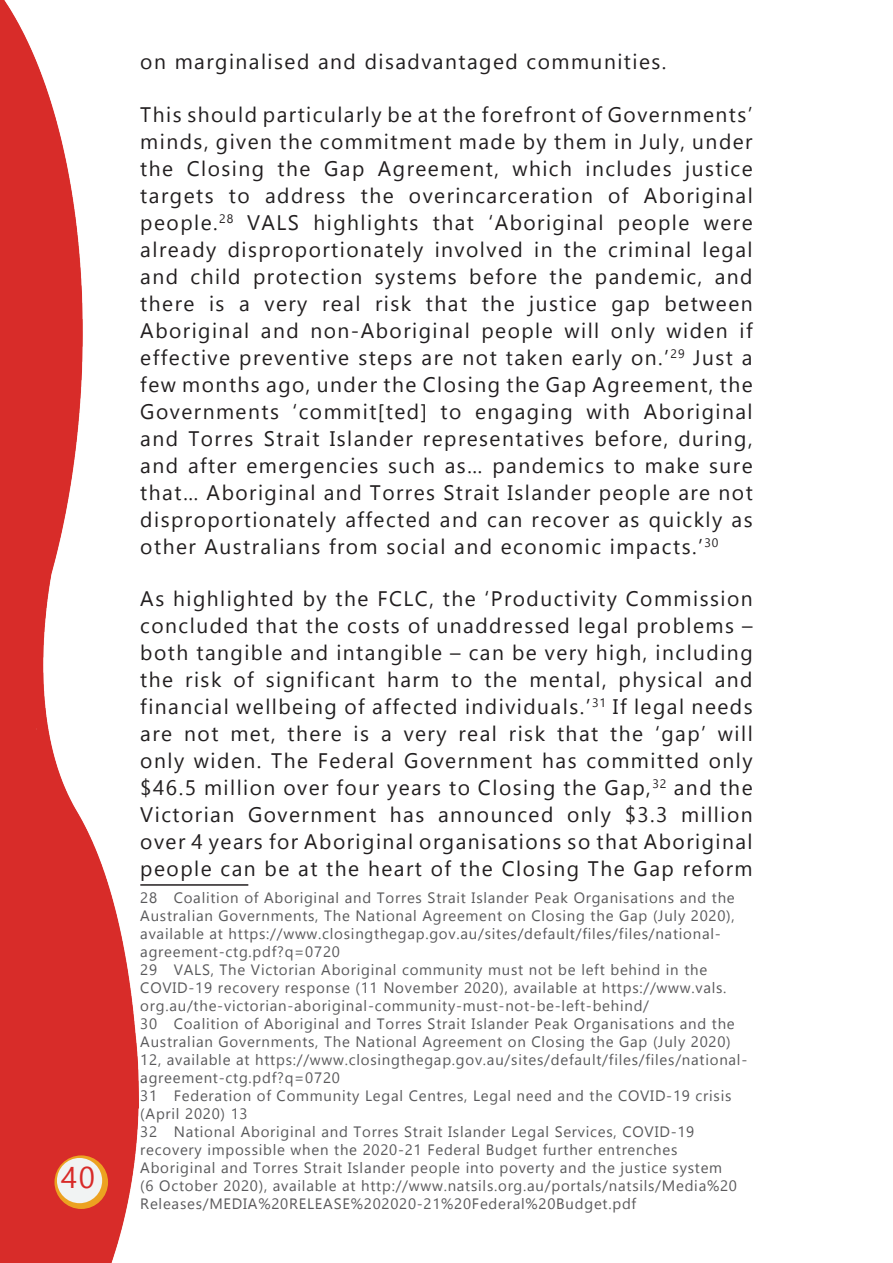
<style>
.page{position:relative;width:893px;height:1263px;background:#fff}
.page>*{position:absolute;margin:0;border:0;box-sizing:border-box;transform-origin:0 0}
.t1{font:30px "Gadugi";color:#d82a28}
.body_text{font:21px/27px "Gadugi";letter-spacing:.07em;color:#221f20;text-align:justify}
.footnote{font:15px/18px "Gadugi";letter-spacing:.05em;color:#59595b}
.s1{color:#5a595b}
</style>
<div class="page">
<img style="left:0;top:0;width:139px;height:1263px">
<svg style="left:54px;top:1155px;width:54px;height:54px"></svg>
<div style="left:57px;top:1158px;width:45px;height:45px;background:#f1f3f3;border-radius:50%"></div>
<hr style="left:140px;top:884px;width:108px;height:2px;background:#231f20">
<h1 class="t1" style="left:61px;top:1159px;width:35px">40</h1>
<p class="body_text" style="left:140px;top:48px;width:528px">on marginalised and disadvantaged communities.</p>
<p class="body_text" style="left:140px;top:101px;width:614px">This should particularly be at the forefront of Governments’ minds, given the commitment made by them in July, under the Closing the Gap Agreement, which includes justice targets to address the overincarceration of Aboriginal people.<sup>28</sup> VALS highlights that ‘Aboriginal people were already disproportionately involved in the criminal legal and child protection systems before the pandemic, and there is a very real risk that the justice gap between Aboriginal and non-Aboriginal people will only widen if effective preventive steps are not taken early on.’<sup>29</sup> Just a few months ago, under the Closing the Gap Agreement, the Governments ‘commit[ted] to engaging with Aboriginal and Torres Strait Islander representatives before, during, and after emergencies such as… pandemics to make sure that… Aboriginal and Torres Strait Islander people are not disproportionately affected and can recover as quickly as other Australians from social and economic impacts.’<sup>30</sup></p>
<p class="body_text" style="left:140px;top:585px;width:614px">As highlighted by the FCLC, the ‘Productivity Commission concluded that the costs of unaddressed legal problems – both tangible and intangible – can be very high, including the risk of significant harm to the mental, physical and financial wellbeing of affected individuals.’<sup>31</sup> If legal needs are not met, there is a very real risk that the ‘gap’ will only widen. The Federal Government has committed only $46.5 million over four years to Closing the Gap,<sup>32</sup> and the Victorian Government has announced only $3.3 million over 4 years for Aboriginal organisations so that Aboriginal people can be at the heart of the Closing The Gap reform</p>
<p class="footnote" style="left:140px;top:888px;width:596px">28 Coalition of Aboriginal and Torres Strait Islander Peak Organisations and the Australian Governments, The National Agreement on Closing the Gap (July 2020), available at https://www.closingthegap.gov.au/sites/default/files/files/national&shy;agreement-ctg.pdf?q=0720</p>
<p class="footnote" style="left:140px;top:960px;width:588px">29 VALS, The Victorian Aboriginal community must not be left behind in the<br>COVID-19 recovery response (11 November 2020), available at <span class="s1">https://www.vals. org.au/the-victorian-aboriginal-community-must-not-be-left-behind/</span></p>
<p class="footnote" style="left:140px;top:1014px;width:608px">30 Coalition of Aboriginal and Torres Strait Islander Peak Organisations and the Australian Governments, The National Agreement on Closing the Gap (July 2020)<br>12, available at https://www.closingthegap.gov.au/sites/default/files/files/national&shy;agreement-ctg.pdf?q=0720</p>
<p class="footnote" style="left:140px;top:1086px;width:593px">31 Federation of Community Legal Centres, Legal need and the COVID-19 crisis (April 2020) 13</p>
<p class="footnote" style="left:140px;top:1122px;width:598px">32 National Aboriginal and Torres Strait Islander Legal Services, COVID-19 recovery impossible when the 2020-21 Federal Budget further entrenches Aboriginal and Torres Strait Islander people into poverty and the justice system (6 October 2020), available at <span class="s1">http://www.natsils.org.au/portals/natsils/Media%20<br>Releases/MEDIA%20RELEASE%202020-21%20Federal%20Budget.pdf</span></p>
</div>
